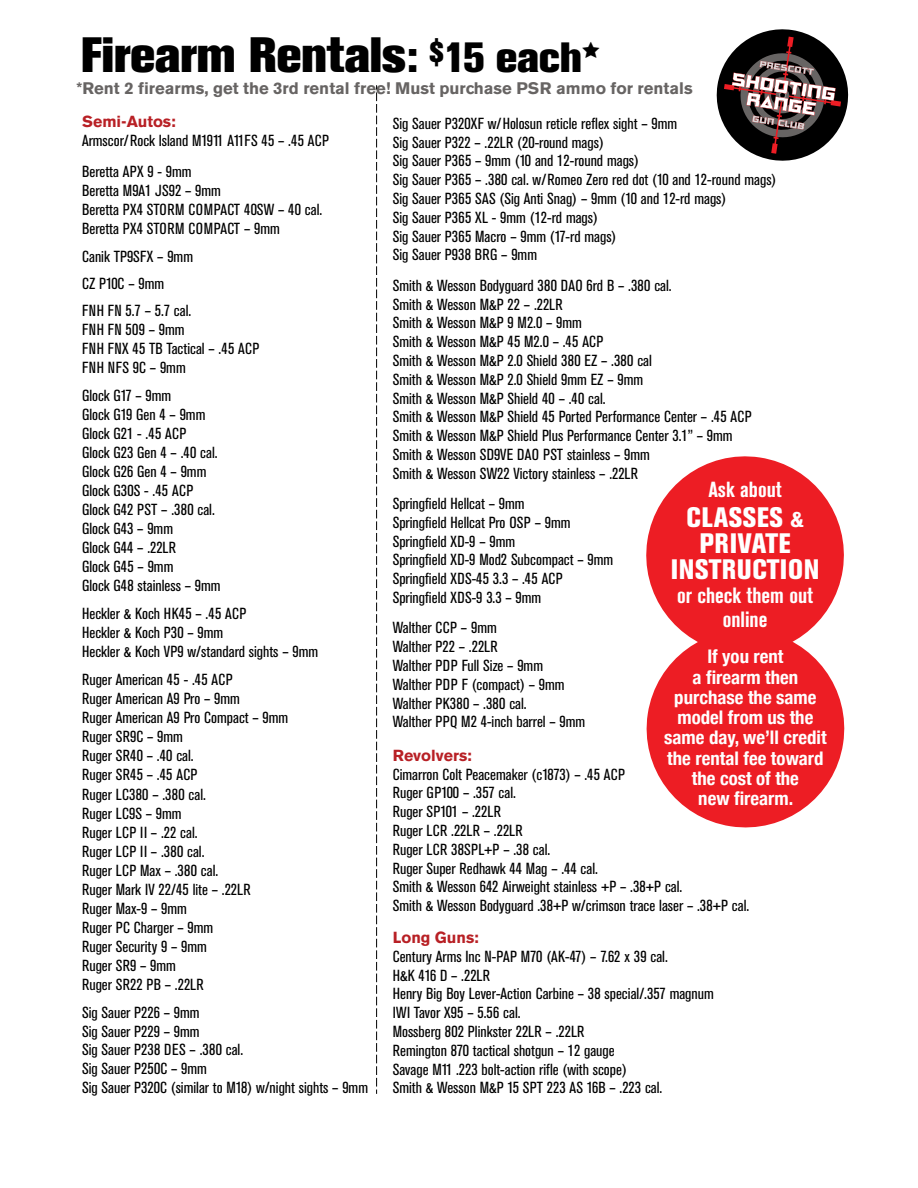
<style>
.page{position:relative;width:918px;height:1188px;background:#fff}
.page>*{position:absolute;margin:0;border:0;box-sizing:border-box;transform-origin:0 0}
.t1{font:800 49.2px "Akzidenz Grotesk BE";color:#000}
.t2{font:800 condensed 27.9px/26px "Akzidenz Grotesk BE";letter-spacing:.02em;color:#fff;text-align:center}
.t3{font:700 condensed 21.9px/23.9px "Akzidenz Grotesk BE";color:#fff;text-align:center}
.t4{font:700 condensed 21.75px "Akzidenz Grotesk BE";color:#fff}
.t5{font:700 condensed 18.75px/20.2px "Helvetica Neue";color:#fff;text-align:center}
.t6{font:700 16.65px "Akzidenz Grotesk BE";color:#676463}
.t7{font:condensed 15.9px/18.8px "Akzidenz Grotesk BE";color:#000;scale:1.05 1}
.t8{font:condensed 15.9px/18.8px "Akzidenz Grotesk BE";letter-spacing:.02em;color:#000;scale:1.05 1}
.t9{font:700 15.9px "Akzidenz Grotesk BE";color:#b82025}
.s1{font-size:41.85px}
.s2{font-size:21.9px}
</style>
<div class="page">
<svg style="left:376px;top:85px;width:1px;height:1009px"></svg>
<svg style="left:716px;top:29px;width:133px;height:132px"></svg>
<svg style="left:646px;top:456px;width:198px;height:167px;fill:#ed1d24"></svg>
<svg style="left:646px;top:623px;width:199px;height:205px;fill:#ed1d24"></svg>
<h1 class="t1" style="left:81px;top:26px;width:520px">Firearm Rentals<span class="s1">:</span> <sup>$</sup><span class="s1">15 each*</span></h1>
<p class="t6" style="left:77px;top:79px;width:618px">*Rent 2 firearms, get the 3rd rental free! Must purchase PSR ammo for rentals</p>
<p class="t9" style="left:82px;top:113px;width:95px">Semi-Autos:</p>
<p class="t7" style="left:82px;top:126px;width:237px;line-height:30.6px">Armscor/Rock Island M1911 A11FS 45 – .45 ACP<br>Beretta APX 9 - 9mm</p>
<p class="t7" style="left:82px;top:181px;width:230px">Beretta M9A1 JS92 – 9mm<br>Beretta PX4 STORM COMPACT 40SW – 40 cal.<br>Beretta PX4 STORM COMPACT – 9mm</p>
<p class="t7" style="left:82px;top:243px;width:107px;line-height:27.5px">Canik TP9SFX – 9mm<br>CZ P10C – 9mm<br>FNH FN 5.7 – 5.7 cal.</p>
<p class="t8" style="left:82px;top:321px;width:170px">FNH FN 509 – 9mm<br>FNH FNX 45 TB Tactical – .45 ACP<br>FNH NFS 9C – 9mm</p>
<p class="t7" style="left:82px;top:386px;width:133px">Glock G17 – 9mm<br>Glock G19 Gen 4 – 9mm<br>Glock G21 - .45 ACP<br>Glock G23 Gen 4 – .40 cal.<br>Glock G26 Gen 4 – 9mm<br>Glock G30S - .45 ACP<br>Glock G42 PST – .380 cal.<br>Glock G43 – 9mm<br>Glock G44 – .22LR<br>Glock G45 – 9mm<br>Glock G48 stainless – 9mm</p>
<p class="t7" style="left:82px;top:604px;width:226px">Heckler &amp; Koch HK45 – .45 ACP<br>Heckler &amp; Koch P30 – 9mm<br>Heckler &amp; Koch VP9 w/standard sights – 9mm</p>
<p class="t7" style="left:82px;top:670px;width:198px">Ruger American 45 - .45 ACP<br>Ruger American A9 Pro – 9mm<br>Ruger American A9 Pro Compact – 9mm<br>Ruger SR9C – 9mm<br>Ruger SR40 – .40 cal.<br>Ruger SR45 – .45 ACP<br>Ruger LC380 – .380 cal.<br>Ruger LC9S – 9mm<br>Ruger LCP II – .22 cal.<br>Ruger LCP II – .380 cal.<br>Ruger LCP Max – .380 cal.<br>Ruger Mark IV 22/45 lite – .22LR<br>Ruger Max-9 – 9mm<br>Ruger PC Charger – 9mm<br>Ruger Security 9 – 9mm<br>Ruger SR9 – 9mm<br>Ruger SR22 PB – .22LR</p>
<p class="t7" style="left:82px;top:1003px;width:274px">Sig Sauer P226 – 9mm<br>Sig Sauer P229 – 9mm<br>Sig Sauer P238 DES – .380 cal.<br>Sig Sauer P250C – 9mm<br>Sig Sauer P320C (similar to M18) w/night sights – 9mm</p>
<p class="t7" style="left:393px;top:114px;width:367px">Sig Sauer P320XF w/Holosun reticle reflex sight – 9mm<br>Sig Sauer P322 – .22LR (20-round mags)<br>Sig Sauer P365 – 9mm (10 and 12-round mags)<br>Sig Sauer P365 – .380 cal. w/Romeo Zero red dot (10 and 12-round mags)<br>Sig Sauer P365 SAS (Sig Anti Snag) – 9mm (10 and 12-rd mags)<br>Sig Sauer P365 XL - 9mm (12-rd mags)<br>Sig Sauer P365 Macro – 9mm (17-rd mags)<br>Sig Sauer P938 BRG – 9mm</p>
<p class="t7" style="left:393px;top:276px;width:343px">Smith &amp; Wesson Bodyguard 380 DAO 6rd B – .380 cal.<br>Smith &amp; Wesson M&amp;P 22 – .22LR<br>Smith &amp; Wesson M&amp;P 9 M2.0 – 9mm<br>Smith &amp; Wesson M&amp;P 45 M2.0 – .45 ACP<br>Smith &amp; Wesson M&amp;P 2.0 Shield 380 EZ – .380 cal<br>Smith &amp; Wesson M&amp;P 2.0 Shield 9mm EZ – 9mm<br>Smith &amp; Wesson M&amp;P Shield 40 – .40 cal.<br>Smith &amp; Wesson M&amp;P Shield 45 Ported Performance Center – .45 ACP Smith &amp; Wesson M&amp;P Shield Plus Performance Center 3.1” – 9mm Smith &amp; Wesson SD9VE DAO PST stainless – 9mm<br>Smith &amp; Wesson SW22 Victory stainless – .22LR</p>
<p class="t7" style="left:393px;top:494px;width:211px">Springfield Hellcat – 9mm<br>Springfield Hellcat Pro OSP – 9mm<br>Springfield XD-9 – 9mm<br>Springfield XD-9 Mod2 Subcompact – 9mm<br>Springfield XDS-45 3.3 – .45 ACP<br>Springfield XDS-9 3.3 – 9mm</p>
<p class="t7" style="left:393px;top:619px;width:185px">Walther CCP – 9mm<br>Walther P22 – .22LR<br>Walther PDP Full Size – 9mm<br>Walther PDP F (compact) – 9mm<br>Walther PK380 – .380 cal.<br>Walther PPQ M2 4-inch barrel – 9mm</p>
<p class="t9" style="left:393px;top:746px;width:81px">Revolvers:</p>
<p class="t7" style="left:393px;top:765px;width:341px">Cimarron Colt Peacemaker (c1873) – .45 ACP<br>Ruger GP100 – .357 cal.<br>Ruger SP101 – .22LR<br>Ruger LCR .22LR – .22LR<br>Ruger LCR 38SPL+P – .38 cal.<br>Ruger Super Redhawk 44 Mag – .44 cal.<br>Smith &amp; Wesson 642 Airweight stainless +P – .38+P cal.<br>Smith &amp; Wesson Bodyguard .38+P w/crimson trace laser – .38+P cal.</p>
<p class="t9" style="left:393px;top:928px;width:88px">Long Guns:</p>
<p class="t7" style="left:393px;top:947px;width:307px">Century Arms Inc N-PAP M70 (AK-47) – 7.62 x 39 cal.<br>H&amp;K 416 D – .22LR<br>Henry Big Boy Lever-Action Carbine – 38 special/.357 magnum IWI Tavor X95 – 5.56 cal.<br>Mossberg 802 Plinkster 22LR – .22LR<br>Remington 870 tactical shotgun – 12 gauge<br>Savage M11 .223 bolt-action rifle (with scope)<br>Smith &amp; Wesson M&amp;P 15 SPT 223 AS 16B – .223 cal.</p>
<h3 class="t4" style="left:708px;top:477px;width:75px">Ask about</h3>
<h2 class="t2" style="left:671px;top:505px;width:150px">CLASSES <span class="s2">&amp;<br></span>PRIVATE<br>INSTRUCTION</h2>
<h3 class="t3" style="left:677px;top:583px;width:138px">or check them out online</h3>
<p class="t5" style="left:664px;top:645px;width:164px">If you rent<br>a firearm then purchase the same model from us the same day, we’ll credit the rental fee toward the cost of the<br>new firearm.</p>
</div>
